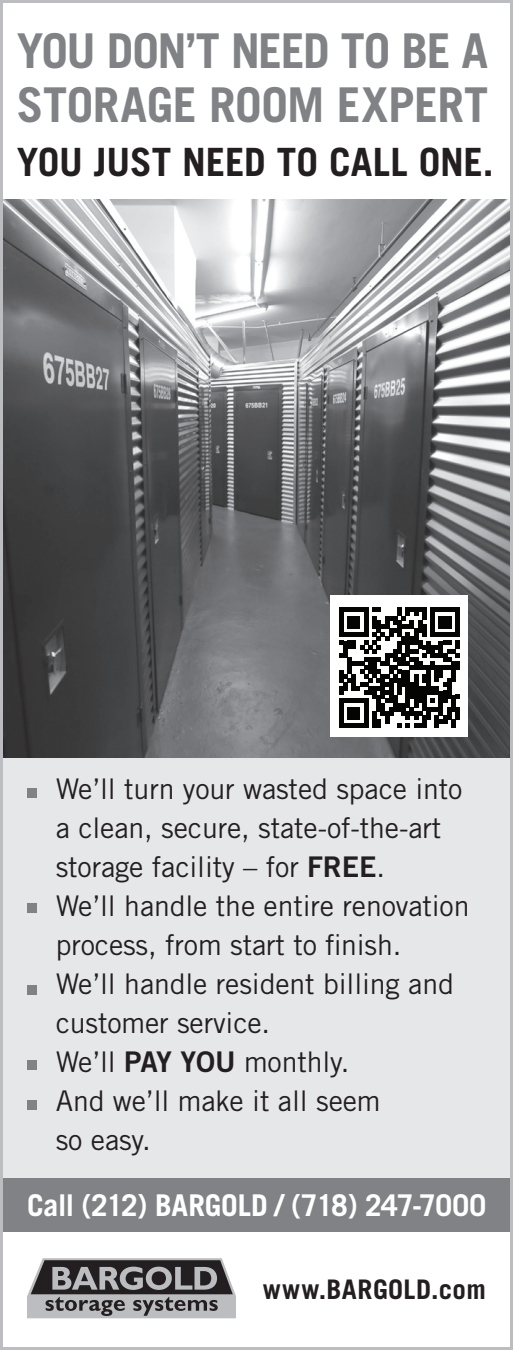
<style>
.page{position:relative;width:513px;height:1350px;background:#fff}
.page>*{position:absolute;margin:0;border:0;box-sizing:border-box;transform-origin:0 0}
.t1{font:700 48px/54px "Trade Gothic";letter-spacing:-.035em;color:#808285}
.t2{font:700 48px "Trade Gothic";letter-spacing:-.015em;color:#808285}
.t3{font:700 39px "Trade Gothic";letter-spacing:-.01em;color:#231f20}
.t4{font:700 30px "Trade Gothic";letter-spacing:-.015em;color:#fff}
.t5{font:28.5px/39px "Trade Gothic";letter-spacing:-.005em;color:#231f20}
.t6{font:700 27px "Trade Gothic";letter-spacing:.015em;color:#231f20}
.s1{font-family:"Trade Gothic Bold Two"}
</style>
<div class="page">
<div style="left:0;top:749px;width:513px;height:437px;background:#e6e7e9"></div>
<img style="left:4px;top:200px;width:505px;height:557px">
<div style="left:0;top:1178px;width:513px;height:54px;background:#808285"></div>
<svg style="left:27px;top:1258px;width:209px;height:60px;background:#7c7b7d"></svg>
<div style="left:330px;top:595px;width:138px;height:141px;background:#fff"></div>
<svg style="left:339px;top:608px;width:121px;height:120px"></svg>
<div style="left:455px;top:707px;width:5px;height:13px;background:#040503"></div>
<div style="left:27px;top:788px;width:9px;height:9px;background:#808285"></div>
<div style="left:27px;top:904px;width:9px;height:9px;background:#808285"></div>
<div style="left:27px;top:986px;width:9px;height:9px;background:#808285"></div>
<div style="left:27px;top:1061px;width:9px;height:9px;background:#808285"></div>
<div style="left:27px;top:1101px;width:9px;height:9px;background:#808285"></div>
<div style="left:0;top:0;width:513px;height:1350px;border:3px solid #bcbdc0"></div>
<h1 class="t1" style="left:17px;top:23px;width:470px">YOU DON’T NEED TO BE A<br>STORAG</h1>
<h1 class="t2" style="left:173px;top:76px;width:317px">E ROOM EXPERT</h1>
<h2 class="t3" style="left:17px;top:138px;width:333px">YOU JUST NEED TO CALL</h2>
<h2 class="t3" style="left:419px;top:138px;width:77px">ONE.</h2>
<p class="t5" style="left:56px;top:769px;width:415px">We’ll turn your wasted space into a clean, secure, state-of-the-art storage facility – for <span class="s1">FREE</span>.<br>We’ll handle the entire renovation process, from start to finish.<br>We’ll handle resident billing and customer service.<br>We’ll <span class="s1">PAY YOU</span> monthly.<br>And we’ll make it all seem<br>so easy.</p>
<p class="t4" style="left:27px;top:1187px;width:461px">CALL (212) BARGOLD / (718) 247-7000</p>
<p class="t6" style="left:263px;top:1272px;width:225px">WWW.BARGOLD.COM</p>
</div>
